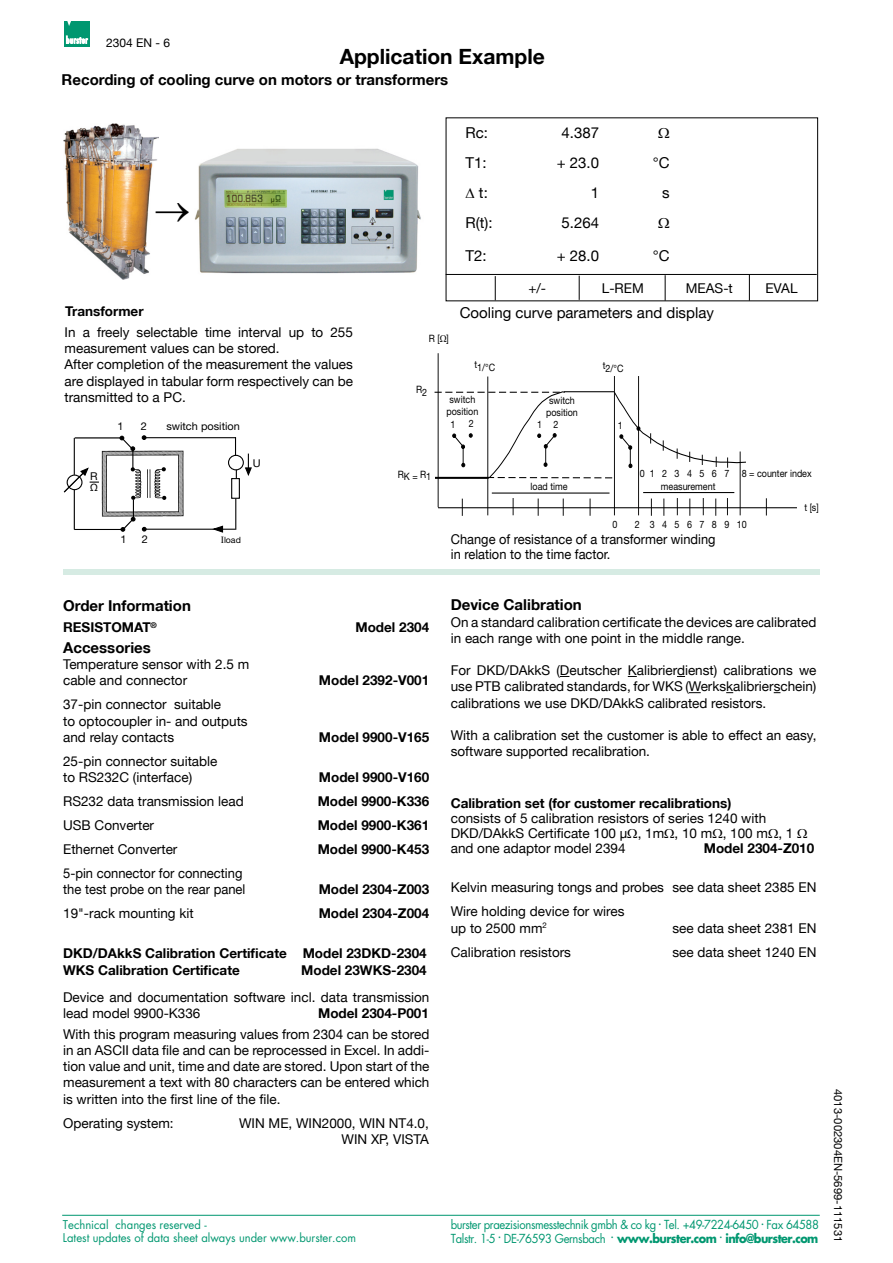
<style>
.page{position:relative;width:893px;height:1263px;background:#fff}
.page>*{position:absolute;margin:0;border:0;box-sizing:border-box;transform-origin:0 0}
.t1{font:700 21px "Helvetica Neue LT";color:#000}
.t2{font:700 15px "Helvetica Neue LT";color:#000}
.t3{font:15px "Helvetica Neue LT";color:#000}
.t4{font:13.5px/16.2px "Helvetica Neue LT";color:#000}
.t5{font:700 13.5px/16.2px "Helvetica Neue LT";color:#000}
.t6{font:13.5px/15px "Helvetica Neue LT";color:#000;scale:.95 1}
.t7{font:13.5px/16.2px "Helvetica Neue LT";color:#000;scale:.96 1}
.t8{font:12.15px/13.8px "Futura LT";letter-spacing:-.035em;color:#009770;scale:.93 1}
.t9{font:12px "Helvetica Neue LT";color:#000}
.t10{font:11.7px/13.8px "Futura LT";color:#009770;scale:.96 1}
.t11{font:11.25px "Helvetica Neue LT";color:#000}
.t12{font:10.8px "Helvetica Neue LT";color:#000}
.t13{font:10.8px "Helvetica";color:#000}
.t14{font:10.2px/12.1px "Helvetica Neue LT";color:#000;scale:.88 1}
.t15{font:8.55px "Helvetica Neue LT";color:#000}
.s1{font-family:"Times New Roman";font-size:9.75px}
.s2{font-weight:700}
</style>
<div class="page">
<img style="left:64px;top:123px;width:95px;height:156px">
<hr style="left:62px;top:1215px;width:758px;height:1px;background:#009770">
<div style="left:64px;top:21px;width:25px;height:25px;background:#009770"></div>
<svg style="left:67px;top:21px;width:4px;height:5px"></svg>
<svg style="left:66px;top:35px;width:22px;height:9px"></svg>
<img style="left:195px;top:148px;width:226px;height:126px">
<hr style="left:438px;top:353px;width:1px;height:154px;background:#000">
<hr style="left:438px;top:507px;width:359px;height:1px;background:#000">
<hr style="left:487px;top:376px;width:1px;height:139px;background:#000">
<hr style="left:614px;top:376px;width:1px;height:139px;background:#000">
<hr style="left:638px;top:376px;width:1px;height:139px;background:#040200">
<svg style="left:435px;top:390px;width:332px;height:126px"></svg>
<div style="left:63px;top:569px;width:756px;height:5px;background:#d6ebe3"></div>
<svg style="left:689px;top:692px;width:12px;height:1px"></svg>
<hr style="left:75px;top:437px;width:47px;height:1px;background:#000">
<hr style="left:74px;top:490px;width:1px;height:39px;background:#000">
<hr style="left:74px;top:529px;width:49px;height:1px;background:#000">
<svg style="left:120px;top:436px;width:16px;height:96px"></svg>
<hr style="left:144px;top:529px;width:92px;height:1px;background:#000">
<hr style="left:144px;top:437px;width:92px;height:1px;background:#000">
<svg style="left:142px;top:527px;width:5px;height:4px"></svg>
<svg style="left:142px;top:435px;width:4px;height:5px"></svg>
<svg style="left:210px;top:525px;width:14px;height:8px"></svg>
<svg style="left:64px;top:466px;width:35px;height:28px"></svg>
<img style="left:102px;top:450px;width:82px;height:67px">
<hr style="left:74px;top:438px;width:1px;height:37px;background:#000">
<svg style="left:227px;top:437px;width:25px;height:62px"></svg>
<hr style="left:235px;top:498px;width:1px;height:32px;background:#000">
<svg style="left:495px;top:276px;width:1px;height:24px"></svg>
<svg style="left:579px;top:276px;width:1px;height:24px"></svg>
<hr style="left:446px;top:274px;width:371px;height:1px;background:#000">
<svg style="left:665px;top:275px;width:1px;height:26px"></svg>
<svg style="left:749px;top:275px;width:1px;height:26px"></svg>
<svg style="left:156px;top:203px;width:3px;height:19px"></svg>
<p class="t9" style="left:106px;top:35px;width:66px">2304 EN - 6</p>
<h1 class="t1" style="left:340px;top:44px;width:207px">Application Example</h1>
<p class="t2" style="left:62px;top:71px;width:388px">Recording of cooling curve on motors or transformers</p>
<p class="t3" style="left:466px;top:124px;width:24px">Rc:</p>
<p class="t3" style="left:562px;top:124px;width:39px">4.387</p>
<p class="t3" style="left:466px;top:154px;width:23px">T1:</p>
<p class="t3" style="left:557px;top:154px;width:44px">+ 23.0</p>
<p class="t3" style="left:653px;top:154px;width:18px">°C</p>
<p class="t3" style="left:466px;top:184px;width:24px">∆ t:</p>
<p class="t3" style="left:591px;top:184px;width:10px">1</p>
<p class="t3" style="left:662px;top:184px;width:9px">s</p>
<p class="t3" style="left:466px;top:214px;width:28px">R(t):</p>
<p class="t3" style="left:562px;top:214px;width:39px">5.264</p>
<p class="t3" style="left:466px;top:247px;width:23px">T2:</p>
<p class="t3" style="left:557px;top:247px;width:44px">+ 28.0</p>
<p class="t3" style="left:653px;top:247px;width:18px">°C</p>
<p class="t4" style="left:528px;top:280px;width:19px">+/-</p>
<p class="t4" style="left:602px;top:280px;width:44px">L-REM</p>
<p class="t4" style="left:686px;top:280px;width:49px">MEAS-t</p>
<p class="t4" style="left:765px;top:280px;width:34px">EVAL</p>
<p class="t5" style="left:65px;top:303px;width:80px">Transformer</p>
<p class="t4" style="left:65px;top:324px;width:290px">In a freely selectable time interval up to 255 measurement values can be stored.<br>After completion of the measurement the values are displayed in tabular form respectively can be transmitted to a PC.</p>
<p class="t12" style="left:117px;top:419px;width:8px">1</p>
<p class="t12" style="left:141px;top:419px;width:8px">2</p>
<p class="t12" style="left:166px;top:419px;width:75px">switch position</p>
<p class="t14" style="left:429px;top:332px;width:24px">R[ ]</p>
<p class="t3" style="left:460px;top:303px;width:256px">Cooling curve parameters and display</p>
<p class="t14" style="left:474px;top:361px;width:25px">t1/°C</p>
<p class="t14" style="left:603px;top:362px;width:25px">t2/°C</p>
<p class="t14" style="left:416px;top:384px;width:14px">R2</p>
<p class="t14" style="left:446px;top:393px;width:38px">switch position</p>
<p class="t14" style="left:546px;top:394px;width:38px">switch position</p>
<p class="t14" style="left:469px;top:418px;width:7px">2</p>
<p class="t14" style="left:450px;top:418px;width:7px">1</p>
<p class="t14" style="left:554px;top:418px;width:7px">2</p>
<p class="t14" style="left:618px;top:419px;width:7px">1</p>
<p class="t14" style="left:537px;top:418px;width:7px">1</p>
<p class="t12" style="left:253px;top:457px;width:9px">U</p>
<p class="t12" style="left:90px;top:470px;width:9px">R</p>
<p class="t13" style="left:90px;top:481px;width:9px">Ω</p>
<p class="t14" style="left:398px;top:470px;width:40px">RK = R1</p>
<p class="t14" style="left:640px;top:467px;width:197px">0 1 2 3 4 5 6 7 8 = counter index</p>
<p class="t14" style="left:531px;top:480px;width:44px">load time</p>
<p class="t14" style="left:661px;top:480px;width:63px">measurement</p>
<p class="t14" style="left:612px;top:518px;width:7px">0</p>
<p class="t14" style="left:635px;top:518px;width:129px">2 3 4 5 6 7 8 9 10</p>
<p class="t14" style="left:804px;top:501px;width:18px">t [s]</p>
<p class="t12" style="left:120px;top:533px;width:8px">1</p>
<p class="t12" style="left:142px;top:533px;width:8px">2</p>
<p class="t15" style="left:221px;top:535px;width:22px"><span class="s1">I</span>load</p>
<p class="t6" style="left:451px;top:531px;width:280px">Change of resistance of a transformer winding in relation to the time factor.</p>
<p class="t2" style="left:63px;top:596px;width:129px">Order Information</p>
<p class="t5" style="left:63px;top:619px;width:95px">RESISTOMAT<sup>®</sup></p>
<p class="t5" style="left:355px;top:619px;width:75px">Model 2304</p>
<p class="t2" style="left:63px;top:638px;width:89px">Accessories</p>
<p class="t4" style="left:63px;top:656px;width:188px">Temperature sensor with 2.5 m cable and connector</p>
<p class="t5" style="left:319px;top:672px;width:112px">Model 2392-V001</p>
<p class="t4" style="left:63px;top:696px;width:186px">37-pin connector suitable<br>to optocoupler in- and outputs and relay contacts</p>
<p class="t4" style="left:63px;top:753px;width:156px">25-pin connector suitable to RS232C (interface)</p>
<p class="t5" style="left:319px;top:729px;width:112px">Model 9900-V165</p>
<p class="t5" style="left:319px;top:769px;width:112px">Model 9900-V160</p>
<p class="t4" style="left:63px;top:793px;width:182px">RS232 data transmission lead</p>
<p class="t5" style="left:318px;top:793px;width:113px">Model 9900-K336</p>
<p class="t4" style="left:63px;top:817px;width:92px">USB Converter</p>
<p class="t5" style="left:318px;top:817px;width:113px">Model 9900-K361</p>
<p class="t4" style="left:63px;top:841px;width:116px">Ethernet Converter</p>
<p class="t5" style="left:318px;top:841px;width:113px">Model 9900-K453</p>
<p class="t7" style="left:63px;top:865px;width:191px">5-pin connector for connecting the test probe on the rear panel</p>
<p class="t5" style="left:319px;top:881px;width:112px">Model 2304-Z003</p>
<p class="t4" style="left:63px;top:905px;width:132px">19"-rack mounting kit</p>
<p class="t5" style="left:319px;top:905px;width:112px">Model 2304-Z004</p>
<p class="t5" style="left:63px;top:945px;width:365px">DKD/DAkkS Calibration Certificate Model 23DKD-2304<br>WKS Calibration Certificate</p>
<p class="t5" style="left:301px;top:961px;width:127px">Model 23WKS-2304</p>
<p class="t4" style="left:63px;top:988px;width:368px">Device and documentation software incl. data transmission lead model 9900-K336</p>
<p class="t5" style="left:318px;top:1005px;width:112px">Model 2304-P001</p>
<p class="t4" style="left:63px;top:1026px;width:368px;text-align:justify">With this program measuring values from 2304 can be stored in an ASCII data file and can be reprocessed in Excel. In addi&shy;tion value and unit, time and date are stored. Upon start of the measurement a text with 80 characters can be entered which is written into the first line of the file.</p>
<p class="t4" style="left:63px;top:1114px;width:112px">Operating system:</p>
<p class="t4" style="left:239px;top:1114px;width:191px;text-align:right">WIN ME, WIN2000, WIN NT4.0,<br>WIN XP, VISTA</p>
<p class="t2" style="left:451px;top:596px;width:133px">Device Calibration</p>
<p class="t4" style="left:451px;top:613px;width:367px">On a standard calibration certificate the devices are calibrated in each range with one point in the middle range.</p>
<p class="t4" style="left:451px;top:662px;width:367px;text-align:justify">For DKD/DAkkS (Deutscher Kalibrierdienst) calibrations we use PTB calibrated standards, for WKS (Werkskalibrierschein) calibrations we use DKD/DAkkS calibrated resistors.</p>
<p class="t4" style="left:451px;top:727px;width:367px">With a calibration set the customer is able to effect an easy, software supported recalibration.</p>
<p class="t5" style="left:451px;top:795px;width:282px">Calibration set (for customer recalibrations)</p>
<p class="t4" style="left:451px;top:811px;width:344px;line-height:15px">consists of 5 calibration resistors of series 1240 with<br>DKD/DAkkS Certificate 100 µ , 1m , 10 m , 100 m , 1 and one adaptor model 2394</p>
<p class="t5" style="left:704px;top:840px;width:112px">Model 2304-Z010</p>
<p class="t4" style="left:451px;top:875px;width:367px;line-height:24px">Kelvin measuring tongs and probes see data sheet 2385 EN<br>Wire holding device for wires</p>
<p class="t4" style="left:451px;top:919px;width:98px">up to 2500 mm<sup>2</sup></p>
<p class="t4" style="left:672px;top:919px;width:146px">see data sheet 2381 EN</p>
<p class="t4" style="left:451px;top:943px;width:122px">Calibration resistors</p>
<p class="t4" style="left:672px;top:943px;width:146px">see data sheet 1240 EN</p>
<p class="t10" style="left:63px;top:1217px;width:307px">Technical changes reserved -<br>Latest updates of data sheet always under www.burster.com</p>
<p class="t8" style="left:451px;top:1217px;width:398px">burster praezisionsmesstechnik gmbh &amp; co kg <sup>.</sup> Tel. +49-7224-6450 <sup>.</sup> Fax 64588<br>Talstr. 1-5 <sup>.</sup> DE-76593 Gernsbach <sup>.</sup> <span class="s2">www.burster.com</span> <sup>.</sup> <span class="s2">info@burster.com</span></p>
<p class="t11" style="left:845px;top:1089px;width:155px;rotate:90deg">4013-002304EN-5699-111531</p>
</div>
